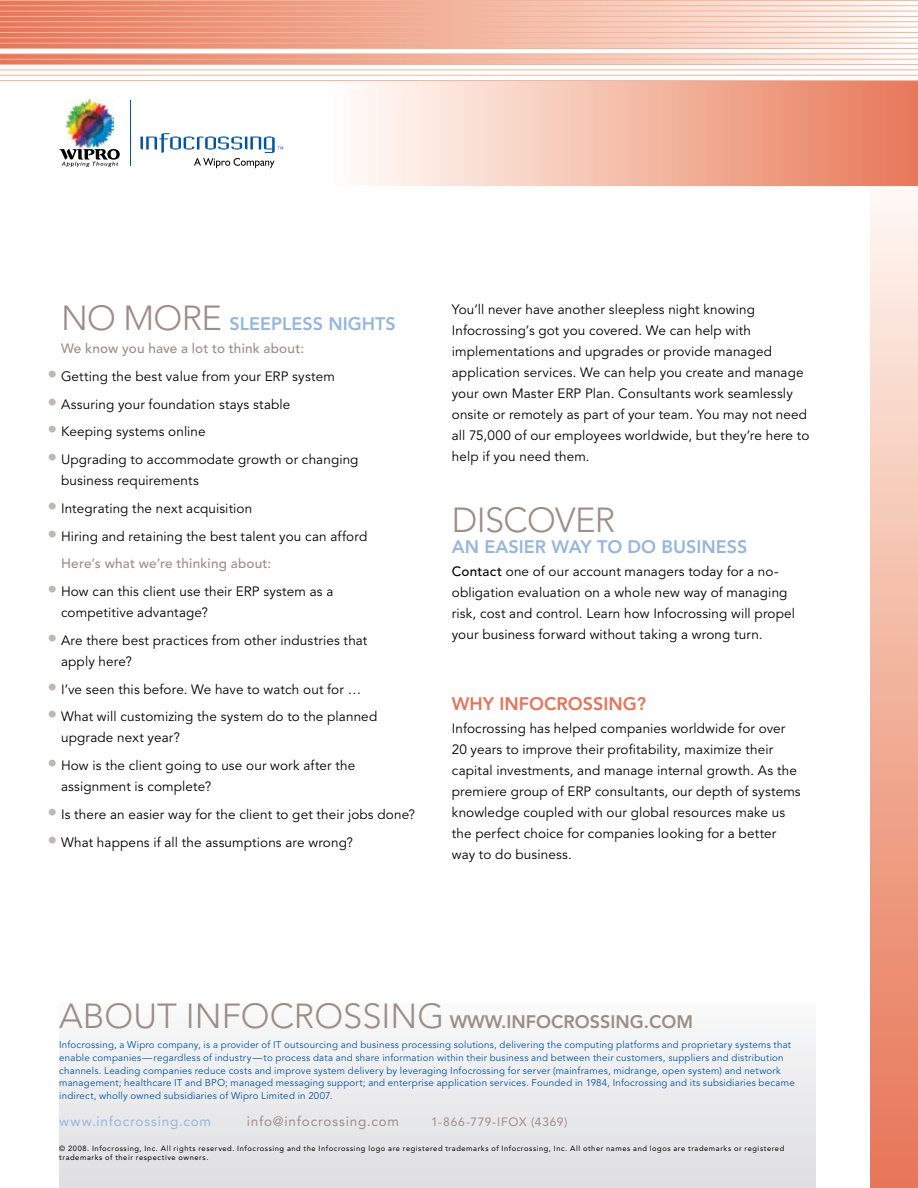
<style>
.page{position:relative;width:918px;height:1188px;background:#fff}
.page>*{position:absolute;margin:0;border:0;box-sizing:border-box;transform-origin:0 0}
.t1{font:300 34.5px "Avenir";letter-spacing:-.02em;color:#9d8d85}
.t2{font:800 18px "Avenir";color:#95b6df}
.t3{font:800 18px "Avenir";color:#9d8d85}
.t4{font:800 18px "Avenir";color:#e77457}
.t5{font:13.5px/21px "Avenir";letter-spacing:.01em;color:#000}
.t6{font:500 13.5px "Avenir";letter-spacing:.015em;color:#9d8d85}
.t7{font:13.5px "Avenir";letter-spacing:.06em;color:#9d8d85}
.t8{font:13.5px "Avenir";letter-spacing:.06em;color:#95b6df}
.t9{font:12px "Avenir";letter-spacing:.065em;color:#9d8d85}
.t10{font:9.75px/12.8px "Avenir";letter-spacing:.02em;color:#0055a4}
.t11{font:7.5px/9px "Avenir";letter-spacing:.075em;color:#000}
.s1{font-weight:300;font-size:34.5px;color:#9d8d85}
.s2{font-size:19.5px;color:#c2b6af}
.s3{font-weight:500;color:#9d8d85}
.s4{font-weight:500}
.s5{font-weight:300;font-size:34.5px}
</style>
<div class="page">
<div style="left:871px;top:148px;width:47px;height:1040px;background:linear-gradient(to bottom,#fffbf4,#e77352)"></div>
<svg style="left:0;top:1px;width:918px;height:47px;background:#f2b5a1"></svg>
<svg style="left:0;top:54px;width:918px;height:10px;background:#f2b5a1"></svg>
<div style="left:312px;top:81px;width:606px;height:105px;background:linear-gradient(to right,#fff,#e87a58)"></div>
<hr style="left:0;top:69px;width:918px;height:1px;background:#f3b49d">
<hr style="left:0;top:59px;width:918px;height:1px;background:#f3b49d">
<hr style="left:0;top:43px;width:918px;height:1px;background:#f3b49d">
<hr style="left:0;top:5px;width:918px;height:1px;background:#f3b49d">
<hr style="left:0;top:64px;width:918px;height:1px;background:#f3b49d">
<hr style="left:0;top:53px;width:918px;height:1px;background:#f3b49d">
<hr style="left:0;top:48px;width:918px;height:1px;background:#f3b49d">
<hr style="left:0;top:37px;width:918px;height:1px;background:#f3b49d">
<hr style="left:0;top:32px;width:918px;height:1px;background:#f3b49d">
<hr style="left:0;top:27px;width:918px;height:1px;background:#f3b49d">
<hr style="left:0;top:21px;width:918px;height:1px;background:#f3b49d">
<hr style="left:0;top:11px;width:918px;height:1px;background:#f3b49d">
<hr style="left:0;top:16px;width:918px;height:1px;background:#f3b49d">
<hr style="left:0;top:0;width:918px;height:1px;background:#f3b49d">
<hr style="left:0;top:80px;width:918px;height:1px;background:#f3b49d">
<hr style="left:0;top:75px;width:918px;height:1px;background:#f3b49d">
<div style="left:59px;top:1003px;width:756px;height:185px;background:linear-gradient(to bottom,#f9f9fa,#dedee2)"></div>
<hr style="left:130px;top:100px;width:1px;height:66px;background:#0055a4">
<img style="left:66px;top:99px;width:47px;height:48px">
<svg style="left:59px;top:149px;width:61px;height:18px"></svg>
<svg style="left:140px;top:133px;width:143px;height:35px"></svg>
<h2 class="t2" style="left:48px;top:313px;width:350px"><span class="s1">NO MORE</span> SLEEPLESS NIGHTS</h2>
<p class="t6" style="left:61px;top:341px;width:245px">We know you have a lot to think about:</p>
<p class="t5" style="left:48px;top:366px;width:289px"><span class="s2">•</span> Getting the best value from your ERP system</p>
<p class="t5" style="left:48px;top:394px;width:244px"><span class="s2">•</span> Assuring your foundation stays stable</p>
<p class="t5" style="left:48px;top:422px;width:160px"><span class="s2">•</span> Keeping systems online</p>
<p class="t5" style="left:61px;top:449px;width:299px;text-indent:-14px"><span class="s2">•</span> Upgrading to accommodate growth or changing business requirements</p>
<p class="t5" style="left:48px;top:498px;width:206px"><span class="s2">•</span> Integrating the next acquisition</p>
<p class="t5" style="left:61px;top:523px;width:308px;line-height:27.8px;text-indent:-14px"><span class="s2">•</span> Hiring and retaining the best talent you can afford<br><span class="s3">Here’s what we’re thinking about:</span></p>
<p class="t5" style="left:61px;top:581px;width:274px;text-indent:-14px"><span class="s2">•</span> How can this client use their ERP system as a competitive advantage?</p>
<p class="t5" style="left:61px;top:630px;width:308px;text-indent:-14px"><span class="s2">•</span> Are there best practices from other industries that apply here?</p>
<p class="t5" style="left:48px;top:679px;width:315px"><span class="s2">•</span> I’ve seen this before. We have to watch out for …</p>
<p class="t5" style="left:61px;top:707px;width:318px;text-indent:-14px"><span class="s2">•</span> What will customizing the system do to the planned upgrade next year?</p>
<p class="t5" style="left:61px;top:755px;width:296px;text-indent:-14px"><span class="s2">•</span> How is the client going to use our work after the assignment is complete?</p>
<p class="t5" style="left:48px;top:804px;width:369px"><span class="s2">•</span> Is there an easier way for the client to get their jobs done?</p>
<p class="t5" style="left:48px;top:832px;width:307px"><span class="s2">•</span> What happens if all the assumptions are wrong?</p>
<p class="t5" style="left:452px;top:299px;width:359px">You’ll never have another sleepless night knowing Infocrossing’s got you covered. We can help with implementations and upgrades or provide managed application services. We can help you create and manage your own Master ERP Plan. Consultants work seamlessly onsite or remotely as part of your team. You may not need all 75,000 of our employees worldwide, but they’re here to help if you need them.</p>
<h1 class="t1" style="left:452px;top:500px;width:165px">DISCOVER</h1>
<h2 class="t2" style="left:452px;top:536px;width:297px">AN EASIER WAY TO DO BUSINESS</h2>
<p class="t5" style="left:452px;top:561px;width:345px"><span class="s4">Contact</span> one of our account managers today for a no&shy;obligation evaluation on a whole new way of managing risk, cost and control. Learn how Infocrossing will propel your business forward without taking a wrong turn.</p>
<h2 class="t4" style="left:452px;top:693px;width:196px">WHY INFOCROSSING?</h2>
<p class="t5" style="left:452px;top:718px;width:350px">Infocrossing has helped companies worldwide for over 20 years to improve their profitability, maximize their capital investments, and manage internal growth. As the premiere group of ERP consultants, our depth of systems knowledge coupled with our global resources make us the perfect choice for companies looking for a better way to do business.</p>
<h2 class="t3" style="left:59px;top:1012px;width:636px"><span class="s5">ABOUT I NFOCROSSING</span> WWW.INFOCROSSING.COM</h2>
<p class="t10" style="left:59px;top:1039px;width:737px">Infocrossing, a Wipro company, is a provider of IT outsourcing and business processing solutions, delivering the computing platforms and proprietary systems that enable companies—regardless of industry—to process data and share information within their business and between their customers, suppliers and distribution channels. Leading companies reduce costs and improve system delivery by leveraging Infocrossing for server (mainframes, midrange, open system) and network management; healthcare IT and BPO; managed messaging support; and enterprise application services. Founded in 1984, Infocrossing and its subsidiaries became indirect, wholly owned subsidiaries of Wipro Limited in 2007.</p>
<p class="t8" style="left:59px;top:1114px;width:153px">www.infocrossing.com</p>
<p class="t7" style="left:247px;top:1114px;width:154px">info@infocrossing.com</p>
<p class="t9" style="left:431px;top:1115px;width:138px">1-866-779-IFOX (4369)</p>
<p class="t11" style="left:59px;top:1144px;width:727px">© 2008. Infocrossing, Inc. All rights reserved. Infocrossing and the Infocrossing logo are registered trademarks of Infocrossing, Inc. All other names and logos are trademarks or registered trademarks of their respective owners.</p>
</div>
